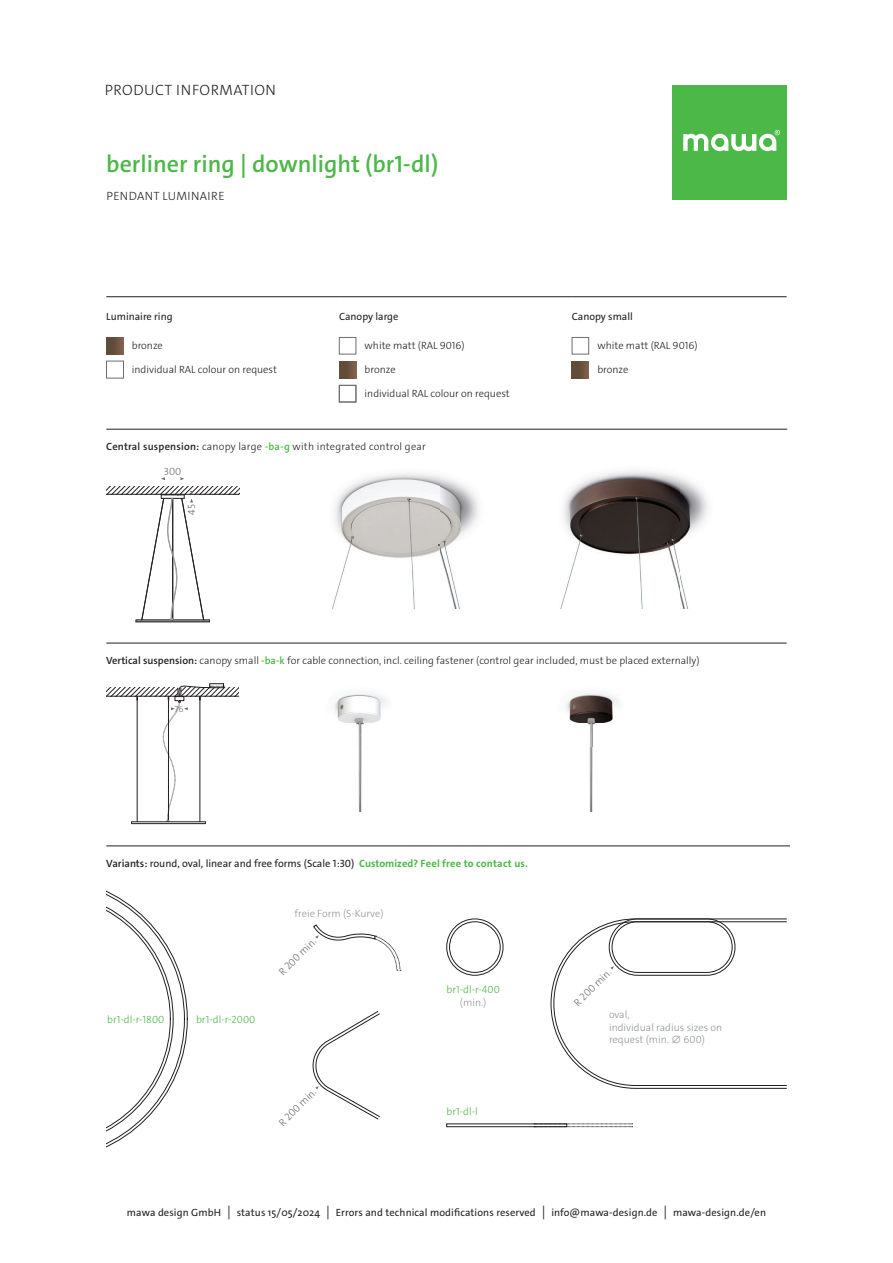
<style>
.page{position:relative;width:893px;height:1263px;background:#fff}
.page>*{position:absolute;margin:0;border:0;box-sizing:border-box;transform-origin:0 0}
.t1{font:600 24px "The Sans C4 s";color:#4cb848}
.t2{font:300 15px "The Sans C4 s";letter-spacing:.035em;color:#231f20}
.t3{font:300 12px "The Sans C4 s";letter-spacing:.03em;color:#231f20}
.t4{font:10.65px "The Sans C4 s";color:#231f20}
.t5{font:300 10.5px "The Sans C4 s";color:#231f20}
.t6{font:10.5px "The Sans C4 s";letter-spacing:.01em;color:#231f20}
.t7{font:300 10.5px/12.6px "The Sans C4 s";color:#939598}
.t8{font:300 10.5px "The Sans C4 s";letter-spacing:.02em;color:#231f20}
.t9{font:300 10.5px "The Sans C4 s";color:#4cb848}
.t10{font:300 10.5px "The Sans C4 s";color:#6c6d70}
.t11{font:300 9px "The Sans C4 s";color:#6c6d70}
.s1{font-weight:600}
.s2{font-weight:600;color:#4cb848}
.s3{font-weight:700;color:#4cb848}
</style>
<div class="page">
<img style="left:332px;top:473px;width:147px;height:135px">
<img style="left:560px;top:471px;width:148px;height:137px">
<svg style="left:106px;top:486px;width:133px;height:137px"></svg>
<hr style="left:106px;top:429px;width:681px;height:1px;background:#231f20">
<hr style="left:132px;top:823px;width:73px;height:1px;background:#231f20">
<svg style="left:106px;top:683px;width:133px;height:140px"></svg>
<img style="left:334px;top:693px;width:53px;height:30px">
<img style="left:356px;top:723px;width:8px;height:89px">
<img style="left:566px;top:693px;width:54px;height:30px">
<img style="left:587px;top:723px;width:9px;height:89px">
<hr style="left:106px;top:643px;width:681px;height:1px;background:#231f20">
<hr style="left:106px;top:296px;width:233px;height:1px;background:#231f20">
<svg style="left:106px;top:337px;width:17px;height:17px"></svg>
<div style="left:106px;top:361px;width:18px;height:17px;border:1px solid #6c6d70"></div>
<hr style="left:339px;top:296px;width:233px;height:1px;background:#231f20">
<div style="left:339px;top:337px;width:17px;height:17px;border:1px solid #6c6d70"></div>
<svg style="left:339px;top:361px;width:17px;height:17px"></svg>
<hr style="left:572px;top:296px;width:215px;height:1px;background:#231f20">
<div style="left:572px;top:337px;width:17px;height:17px;border:1px solid #6c6d70"></div>
<svg style="left:572px;top:361px;width:17px;height:17px"></svg>
<div style="left:339px;top:385px;width:17px;height:17px;border:1px solid #6c6d70"></div>
<div style="left:672px;top:85px;width:115px;height:115px;background:#4cb848"></div>
<svg style="left:683px;top:130px;width:97px;height:21px"></svg>
<hr style="left:106px;top:846px;width:684px;height:1px;background:#231f20">
<svg style="left:534px;top:1123px;width:99px;height:4px"></svg>
<div style="left:446px;top:1124px;width:121px;height:3px;border:1px solid #231f20"></div>
<svg style="left:446px;top:918px;width:57px;height:58px"></svg>
<svg style="left:313px;top:924px;width:88px;height:47px"></svg>
<svg style="left:313px;top:1011px;width:67px;height:109px"></svg>
<svg style="left:551px;top:918px;width:236px;height:171px"></svg>
<svg style="left:106px;top:890px;width:82px;height:258px"></svg>
<h2 class="t2" style="left:105px;top:80px;width:173px">PRODUCT INFORMATION</h2>
<h1 class="t1" style="left:106px;top:149px;width:333px">berliner ring | downlight (br1-dl)</h1>
<p class="t3" style="left:106px;top:188px;width:120px">PENDANT LUMINAIRE</p>
<p class="t6" style="left:106px;top:310px;width:68px">Luminaire ring</p>
<p class="t5" style="left:132px;top:339px;width:33px">bronze</p>
<p class="t5" style="left:132px;top:363px;width:147px">individual RAL colour on request</p>
<p class="t6" style="left:339px;top:310px;width:61px">Canopy large</p>
<p class="t5" style="left:365px;top:339px;width:102px">white matt (RAL 9016)</p>
<p class="t5" style="left:365px;top:363px;width:33px">bronze</p>
<p class="t5" style="left:365px;top:387px;width:147px">individual RAL colour on request</p>
<p class="t8" style="left:106px;top:439px;width:321px"><span class="s1">Central suspension:</span> canopy large <span class="s2">-ba-g</span> with integrated control gear</p>
<p class="t10" style="left:164px;top:465px;width:19px">300</p>
<p class="t10" style="left:185px;top:515px;width:12px;rotate:-90deg">45</p>
<p class="t6" style="left:572px;top:310px;width:63px">Canopy small</p>
<p class="t5" style="left:597px;top:339px;width:102px">white matt (RAL 9016)</p>
<p class="t5" style="left:597px;top:363px;width:33px">bronze</p>
<p class="t5" style="left:106px;top:653px;width:595px"><span class="s1">Vertical suspension:</span> canopy small <span class="s2">-ba-k</span> for cable connection, incl. ceiling fastener (control gear included, must be placed externally)</p>
<p class="t11" style="left:175px;top:703px;width:11px">76</p>
<p class="t4" style="left:106px;top:856px;width:423px"><span class="s1">Variants:</span> round, oval, linear and free forms (Scale 1:30) <span class="s3">Customized? Feel free to contact us.</span></p>
<p class="t9" style="left:107px;top:1012px;width:59px">br1-dl-r-1800</p>
<p class="t9" style="left:196px;top:1012px;width:61px">br1-dl-r-2000</p>
<p class="t7" style="left:295px;top:907px;width:90px">freie Form (S-Kurve)</p>
<p class="t10" style="left:276px;top:969px;width:50px;rotate:-45deg">R 200 min.</p>
<p class="t10" style="left:276px;top:1119px;width:50px;rotate:-45deg">R 200 min.</p>
<p class="t9" style="left:446px;top:983px;width:55px">br1-dl-r-400</p>
<p class="t7" style="left:460px;top:996px;width:28px">(min.)</p>
<p class="t9" style="left:446px;top:1105px;width:33px">br1-dl-l</p>
<p class="t10" style="left:571px;top:1000px;width:50px;rotate:-45deg">R 200 min.</p>
<p class="t7" style="left:609px;top:1008px;width:115px">oval,<br>individual radius sizes on request (min. ∅ 600)</p>
<p class="t6" style="left:127px;top:1206px;width:641px">mawa design GmbH ⏐ status 15/05/2024 ⏐ Errors and technical modifications reserved ⏐ info@mawa-design.de ⏐ mawa-design.de/en</p>
</div>
